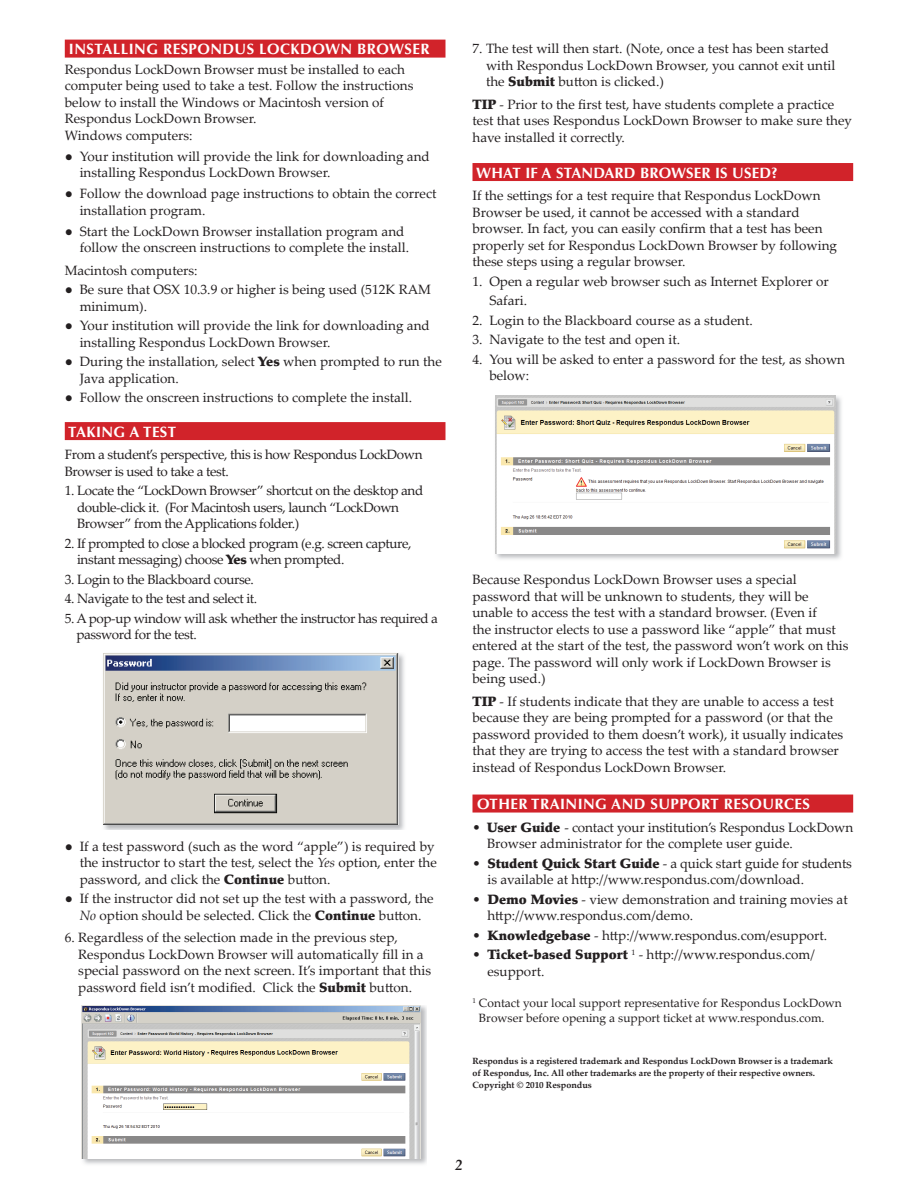
<style>
.page{position:relative;width:918px;height:1188px;background:#fff}
.page>*{position:absolute;margin:0;border:0;box-sizing:border-box;transform-origin:0 0}
.t1{font:700 15px "Optima";letter-spacing:.03em;color:#fff}
.t2{font:700 15px "Optima";letter-spacing:.01em;color:#fff}
.t3{font:italic 700 15px "Palatino Linotype";color:#231f20}
.t4{font:13.5px/16.5px "Palatino Linotype";color:#231f20}
.t5{font:13.5px/16.5px "Palatino Linotype";letter-spacing:-.03em;color:#231f20}
.t6{font:12px/15px "Palatino Linotype";color:#231f20}
.t7{font:700 9px/12px "Palatino Linotype";color:#231f20}
.s1{font-family:"Palatino";font-weight:900}
.s2{font-style:italic}
</style>
<div class="page">
<div style="left:65px;top:40px;width:381px;height:18px;background:#d1232a"></div>
<div style="left:65px;top:422px;width:381px;height:18px;background:#d1232a"></div>
<img style="left:103px;top:653px;width:302px;height:177px">
<img style="left:103px;top:654px;width:295px;height:171px">
<div style="left:472px;top:163px;width:381px;height:18px;background:#d1232a"></div>
<div style="left:472px;top:795px;width:381px;height:18px;background:#d1232a"></div>
<img style="left:495px;top:396px;width:347px;height:163px">
<img style="left:495px;top:396px;width:341px;height:157px">
<img style="left:81px;top:1005px;width:346px;height:159px">
<img style="left:82px;top:1005px;width:339px;height:153px">
<p class="t1" style="left:69px;top:40px;width:362px">INSTALLING RESPONDUS LOCKDOWN BROWSER</p>
<p class="t4" style="left:65px;top:60px;width:350px">Respondus LockDown Browser must be installed to each computer being used to take a test. Follow the instructions below to install the Windows or Macintosh version of Respondus LockDown Browser.<br>Windows computers:</p>
<p class="t4" style="left:80px;top:147px;width:352px;text-indent:-15px">● Your institution will provide the link for downloading and installing Respondus LockDown Browser.</p>
<p class="t4" style="left:80px;top:185px;width:358px;text-indent:-15px">● Follow the download page instructions to obtain the correct installation program.</p>
<p class="t4" style="left:80px;top:222px;width:331px;text-indent:-15px">● Start the LockDown Browser installation program and follow the onscreen instructions to complete the install.</p>
<p class="t4" style="left:65px;top:261px;width:134px">Macintosh computers:</p>
<p class="t4" style="left:80px;top:281px;width:353px;text-indent:-15px">● Be sure that OSX 10.3.9 or higher is being used (512K RAM minimum).</p>
<p class="t4" style="left:80px;top:317px;width:352px;text-indent:-15px">● Your institution will provide the link for downloading and installing Respondus LockDown Browser.</p>
<p class="t4" style="left:80px;top:353px;width:364px;text-indent:-15px">● During the installation, select <span class="s1">Yes</span> when prompted to run the<br>Java application.</p>
<p class="t4" style="left:65px;top:389px;width:349px">● Follow the onscreen instructions to complete the install.</p>
<p class="t1" style="left:68px;top:423px;width:110px">TAKING A TEST</p>
<p class="t5" style="left:65px;top:446px;width:359px">From a student’s perspective, this is how Respondus LockDown<br>Browser is used to take a test.</p>
<p class="t5" style="left:77px;top:482px;width:348px;text-indent:-12px">1. Locate the “LockDown Browser” shortcut on the desktop and double-click it. (For Macintosh users, launch “LockDown<br>Browser” from the Applications folder.)</p>
<p class="t5" style="left:77px;top:534px;width:336px;text-indent:-12px">2. If prompted to close a blocked program (e.g. screen capture, instant messaging) choose <span class="s1">Yes</span> when prompted.</p>
<p class="t5" style="left:65px;top:570px;width:191px">3. Login to the Blackboard course.</p>
<p class="t5" style="left:65px;top:590px;width:194px">4. Navigate to the test and select it.</p>
<p class="t5" style="left:77px;top:609px;width:363px;text-indent:-12px">5. A pop-up window will ask whether the instructor has required a password for the test.</p>
<p class="t4" style="left:80px;top:837px;width:359px;text-indent:-15px">● If a test password (such as the word “apple”) is required by the instructor to start the test, select the <span class="s2">Yes</span> option, enter the password, and click the <span class="s1">Continue</span> button.</p>
<p class="t4" style="left:65px;top:890px;width:370px;text-align:center">● If the instructor did not set up the test with a password, the<br><span class="s2">No</span> option should be selected. Click the <span class="s1">Continue</span> button.</p>
<p class="t4" style="left:78px;top:929px;width:354px;text-indent:-14px">6. Regardless of the selection made in the previous step, Respondus LockDown Browser will automatically fill in a special password on the next screen. It’s important that this password field isn’t modified. Click the <span class="s1">Submit</span> button.</p>
<p class="t4" style="left:486px;top:40px;width:351px;text-indent:-14px">7. The test will then start. (Note, once a test has been started with Respondus LockDown Browser, you cannot exit until the <span class="s1">Submit</span> button is clicked.)</p>
<p class="t4" style="left:472px;top:95px;width:381px"><span class="s1">TIP</span> - Prior to the first test, have students complete a practice test that uses Respondus LockDown Browser to make sure they have installed it correctly.</p>
<p class="t2" style="left:476px;top:164px;width:303px">WHAT IF A STANDARD BROWSER IS USED?</p>
<p class="t4" style="left:472px;top:187px;width:366px">If the settings for a test require that Respondus LockDown Browser be used, it cannot be accessed with a standard browser. In fact, you can easily confirm that a test has been properly set for Respondus LockDown Browser by following these steps using a regular browser.</p>
<p class="t4" style="left:489px;top:271px;width:341px;line-height:19.5px;text-indent:-17px">1. Open a regular web browser such as Internet Explorer or<br>Safari.</p>
<p class="t4" style="left:472px;top:311px;width:282px">2. Login to the Blackboard course as a student.</p>
<p class="t4" style="left:472px;top:331px;width:209px">3. Navigate to the test and open it.</p>
<p class="t4" style="left:489px;top:350px;width:357px;text-indent:-17px">4. You will be asked to enter a password for the test, as shown below:</p>
<p class="t4" style="left:472px;top:571px;width:378px">Because Respondus LockDown Browser uses a special password that will be unknown to students, they will be unable to access the test with a standard browser. (Even if<br>the instructor elects to use a password like “apple” that must entered at the start of the test, the password won’t work on this page. The password will only work if LockDown Browser is being used.)</p>
<p class="t4" style="left:472px;top:692px;width:372px"><span class="s1">TIP</span> - If students indicate that they are unable to access a test because they are being prompted for a password (or that the password provided to them doesn’t work), it usually indicates that they are trying to access the test with a standard browser instead of Respondus LockDown Browser.</p>
<p class="t1" style="left:477px;top:795px;width:334px">OTHER TRAINING AND SUPPORT RESOURCES</p>
<p class="t4" style="left:487px;top:818px;width:368px;text-indent:-15px">• <span class="s1">User Guide</span> - contact your institution’s Respondus LockDown<br>Browser administrator for the complete user guide.</p>
<p class="t4" style="left:487px;top:854px;width:366px;text-indent:-15px">• <span class="s1">Student Quick Start Guide</span> - a quick start guide for students is available at http://www.respondus.com/download.</p>
<p class="t4" style="left:487px;top:890px;width:362px;text-indent:-15px">• <span class="s1">Demo Movies</span> - view demonstration and training movies at http://www.respondus.com/demo.</p>
<p class="t4" style="left:472px;top:926px;width:356px">• <span class="s1">Knowledgebase</span> - http://www.respondus.com/esupport.</p>
<p class="t4" style="left:487px;top:946px;width:329px;text-indent:-15px">• <span class="s1">Ticket-based Support</span> <sup>1</sup> - http://www.respondus.com/ esupport.</p>
<p class="t6" style="left:479px;top:995px;width:364px;text-indent:-6px"><sup>1</sup> Contact your local support representative for Respondus LockDown<br>Browser before opening a support ticket at www.respondus.com.</p>
<p class="t7" style="left:472px;top:1055px;width:362px">Respondus is a registered trademark and Respondus LockDown Browser is a trademark of Respondus, Inc. All other trademarks are the property of their respective owners.<br>Copyright © 2010 Respondus</p>
<p class="t3" style="left:455px;top:1154px;width:9px">2</p>
</div>
